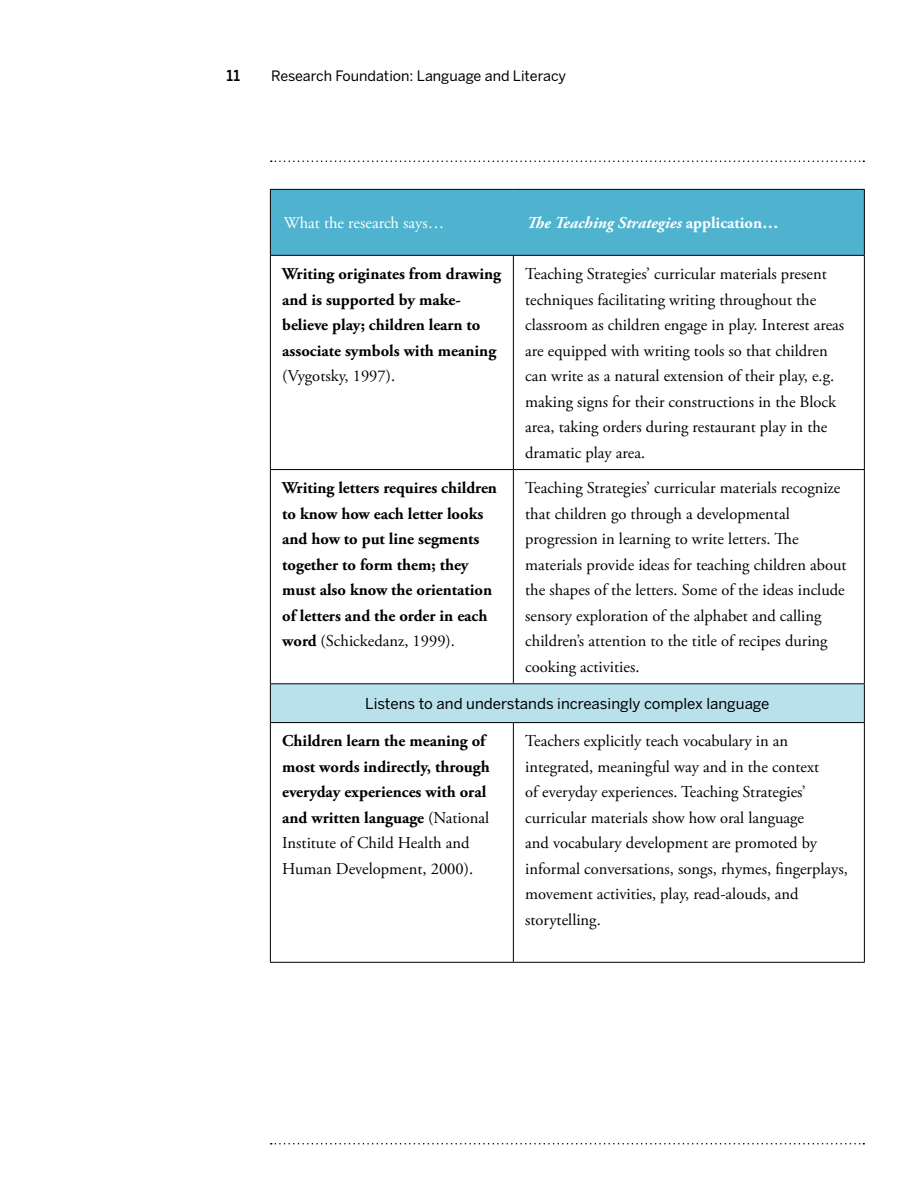
<style>
.page{position:relative;width:918px;height:1188px;background:#fff}
.page>*{position:absolute;margin:0;border:0;box-sizing:border-box;transform-origin:0 0}
.t1{font:16.5px/25.5px "Adobe Garamond Pro";color:#000}
.t2{font:700 16.5px/25.5px "Adobe Garamond Pro";color:#000}
.t3{font:italic 700 16.5px "Adobe Garamond Pro";color:#fff}
.t4{font:16.5px "Adobe Garamond Pro";color:#fff}
.t5{font:15px "Benton Sans";color:#000}
.t6{font:500 15px "Benton Sans";color:#000}
.t7{font:14.25px "Benton Sans";color:#000}
.s1{font-style:normal}
.s2{font-weight:400}
</style>
<div class="page">
<svg style="left:271px;top:160px;width:593px;height:2px"></svg>
<svg style="left:271px;top:1143px;width:593px;height:1px"></svg>
<div style="left:271px;top:190px;width:593px;height:65px;background:#4fb3cf"></div>
<div style="left:270px;top:684px;width:594px;height:39px;background:#b9e1ec"></div>
<hr style="left:270px;top:256px;width:1px;height:213px;background:#000">
<hr style="left:513px;top:256px;width:1px;height:213px;background:#000">
<hr style="left:864px;top:256px;width:1px;height:213px;background:#000">
<hr style="left:270px;top:469px;width:243px;height:1px;background:#000">
<hr style="left:270px;top:470px;width:1px;height:213px;background:#000">
<hr style="left:513px;top:469px;width:352px;height:1px;background:#000">
<hr style="left:513px;top:470px;width:1px;height:213px;background:#000">
<hr style="left:864px;top:470px;width:1px;height:213px;background:#000">
<hr style="left:270px;top:723px;width:1px;height:239px;background:#000">
<hr style="left:513px;top:723px;width:1px;height:239px;background:#000">
<hr style="left:864px;top:723px;width:1px;height:239px;background:#000">
<hr style="left:270px;top:962px;width:243px;height:1px;background:#000">
<hr style="left:513px;top:962px;width:352px;height:1px;background:#000">
<hr style="left:270px;top:189px;width:243px;height:1px;background:#000">
<hr style="left:270px;top:190px;width:1px;height:65px;background:#000">
<hr style="left:270px;top:255px;width:243px;height:1px;background:#000">
<hr style="left:270px;top:683px;width:243px;height:1px;background:#000">
<hr style="left:270px;top:684px;width:1px;height:38px;background:#000">
<hr style="left:513px;top:683px;width:352px;height:1px;background:#000">
<hr style="left:864px;top:684px;width:1px;height:38px;background:#000">
<hr style="left:270px;top:722px;width:243px;height:1px;background:#000">
<hr style="left:513px;top:722px;width:352px;height:1px;background:#000">
<hr style="left:513px;top:189px;width:352px;height:1px;background:#000">
<hr style="left:864px;top:190px;width:1px;height:65px;background:#000">
<hr style="left:513px;top:255px;width:352px;height:1px;background:#000">
<p class="t6" style="left:226px;top:67px;width:15px">11</p>
<p class="t7" style="left:271px;top:67px;width:297px">Research Foundation: Language and Literacy</p>
<p class="t4" style="left:284px;top:213px;width:162px">What the research says…</p>
<p class="t3" style="left:527px;top:214px;width:253px">The Teaching Strategies <span class="s1">application…</span></p>
<p class="t2" style="left:282px;top:261px;width:220px">Writing originates from drawing and is supported by make&shy;believe play; children learn to associate symbols with meaning</p>
<p class="t1" style="left:282px;top:364px;width:114px">(Vygotsky, 1997).</p>
<p class="t1" style="left:525px;top:262px;width:321px">Teaching Strategies’ curricular materials present techniques facilitating writing throughout the classroom as children engage in play. Interest areas are equipped with writing tools so that children can write as a natural extension of their play, e.g. making signs for their constructions in the Block area, taking orders during restaurant play in the dramatic play area.</p>
<p class="t2" style="left:282px;top:476px;width:216px">Writing letters requires children to know how each letter looks and how to put line segments together to form them; they must also know the orientation of letters and the order in each word <span class="s2">(Schickedanz, 1999).</span></p>
<p class="t1" style="left:525px;top:476px;width:323px">Teaching Strategies’ curricular materials recognize that children go through a developmental progression in learning to write letters. The materials provide ideas for teaching children about the shapes of the letters. Some of the ideas include sensory exploration of the alphabet and calling children’s attention to the title of recipes during cooking activities.</p>
<p class="t5" style="left:365px;top:695px;width:406px">Listens to and understands increasingly complex language</p>
<p class="t2" style="left:282px;top:729px;width:209px">Children learn the meaning of most words indirectly, through everyday experiences with oral and written language <span class="s2">(National<br>Institute of Child Health and<br>Human Development, 2000).</span></p>
<p class="t1" style="left:525px;top:729px;width:324px">Teachers explicitly teach vocabulary in an integrated, meaningful way and in the context<br>of everyday experiences. Teaching Strategies’ curricular materials show how oral language<br>and vocabulary development are promoted by informal conversations, songs, rhymes, fingerplays, movement activities, play, read-alouds, and storytelling.</p>
</div>
